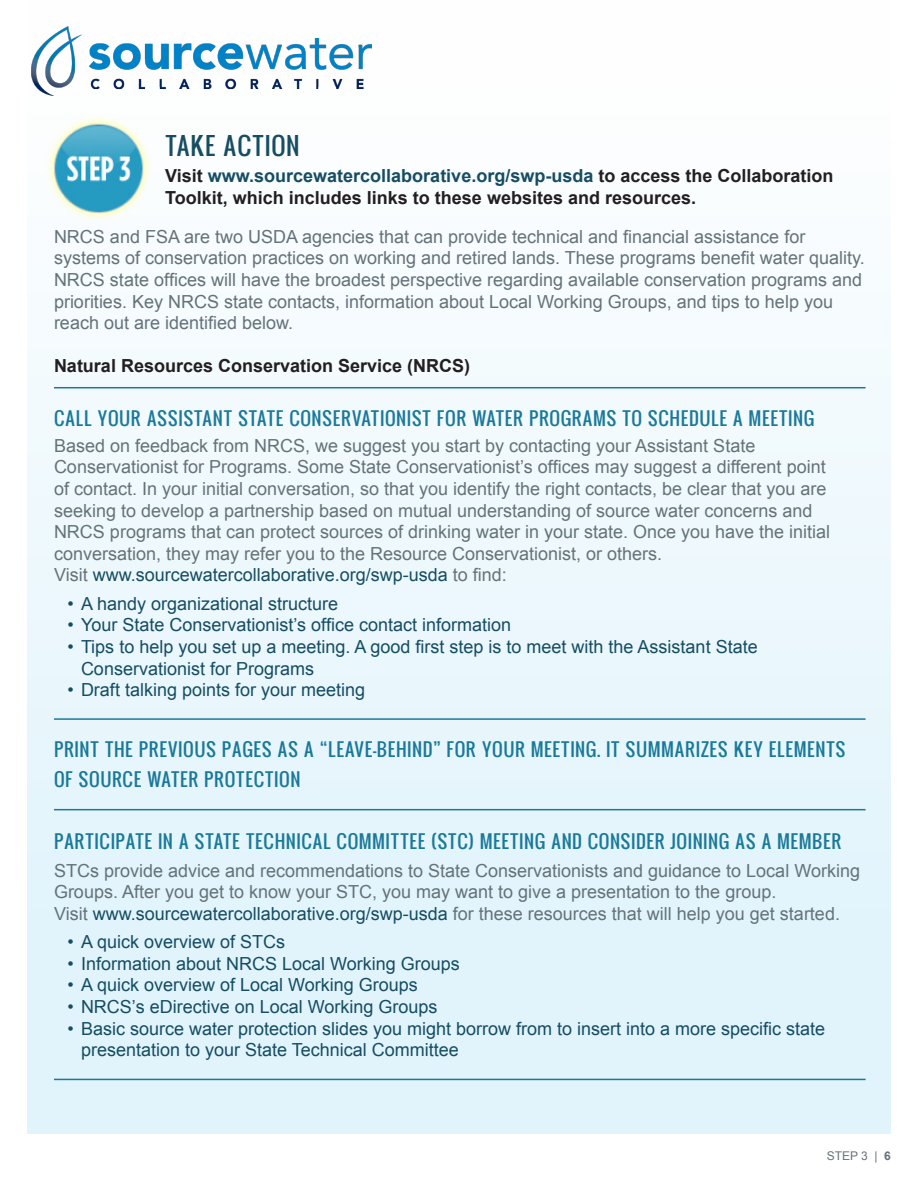
<style>
.page{position:relative;width:918px;height:1188px;background:#fff}
.page>*{position:absolute;margin:0;border:0;box-sizing:border-box;transform-origin:0 0}
.t1{font:24px "Oswald";letter-spacing:.025em;color:#164d62}
.t2{font:18px/21.6px "Arial";color:#657378}
.t3{font:18px/21.6px "Arial";color:#164d62}
.t4{font:18px/30px "Oswald";letter-spacing:.025em;color:#1a7999}
.t5{font:700 18px/21.6px "Arial";color:#231f20}
.t6{font:12px "Arial";color:#657378}
.s1{color:#164d62}
.s2{font-weight:700}
</style>
<div class="page">
<div style="left:27px;top:0;width:864px;height:1134px;background:linear-gradient(to bottom,#fffffe,#dbf2fb)"></div>
<img style="left:27px;top:27px;width:344px;height:68px">
<img style="left:37px;top:108px;width:121px;height:122px">
<hr style="left:54px;top:718px;width:812px;height:2px;background:#1a7999">
<hr style="left:54px;top:809px;width:812px;height:1px;background:#1a7999">
<hr style="left:54px;top:387px;width:812px;height:1px;background:#1a7999">
<hr style="left:54px;top:1079px;width:812px;height:1px;background:#1a7999">
<p class="t1" style="left:165px;top:127px;width:136px">TAKE ACTION</p>
<p class="t5" style="left:165px;top:165px;width:670px">Visit <span class="s1">www.sourcewatercollaborative.org/swp-usda</span> to access the Collaboration<br>Toolkit, which includes links to these websites and resources.</p>
<p class="t2" style="left:54px;top:226px;width:812px">NRCS and FSA are two USDA agencies that can provide technical and financial assistance for systems of conservation practices on working and retired lands. These programs benefit water quality.<br>NRCS state offices will have the broadest perspective regarding available conservation programs and priorities. Key NRCS state contacts, information about Local Working Groups, and tips to help you reach out are identified below.</p>
<p class="t5" style="left:54px;top:355px;width:418px">Natural Resources Conservation Service (NRCS)</p>
<p class="t4" style="left:54px;top:403px;width:762px">CALL YOUR ASSISTANT STATE CONSERVATIONIST FOR WATER PROGRAMS TO SCHEDULE A MEETING</p>
<p class="t2" style="left:54px;top:435px;width:778px">Based on feedback from NRCS, we suggest you start by contacting your Assistant State Conservationist for Programs. Some State Conservationist’s offices may suggest a different point of contact. In your initial conversation, so that you identify the right contacts, be clear that you are seeking to develop a partnership based on mutual understanding of source water concerns and NRCS programs that can protect sources of drinking water in your state. Once you have the initial conversation, they may refer you to the Resource Conservationist, or others.<br>Visit <span class="s1">www.sourcewatercollaborative.org/swp-usda</span> to find:</p>
<p class="t3" style="left:68px;top:593px;width:272px">• A handy organizational structure</p>
<p class="t3" style="left:68px;top:614px;width:445px">• Your State Conservationist’s office contact information</p>
<p class="t3" style="left:81px;top:636px;width:678px;text-indent:-14px">• Tips to help you set up a meeting. A good first step is to meet with the Assistant State<br>Conservationist for Programs</p>
<p class="t3" style="left:68px;top:679px;width:299px">• Draft talking points for your meeting</p>
<p class="t4" style="left:54px;top:734px;width:793px">PRINT THE PREVIOUS PAGES AS A “LEAVE-BEHIND” FOR YOUR MEETING. IT SUMMARIZES KEY ELEMENTS<br>OF SOURCE WATER PROTECTION</p>
<p class="t4" style="left:54px;top:826px;width:789px">PARTICIPATE IN A STATE TECHNICAL COMMITTEE (STC) MEETING AND CONSIDER JOINING AS A MEMBER</p>
<p class="t2" style="left:54px;top:860px;width:808px">STCs provide advice and recommendations to State Conservationists and guidance to Local Working<br>Groups. After you get to know your STC, you may want to give a presentation to the group.<br>Visit <span class="s1">www.sourcewatercollaborative.org/swp-usda</span> for these resources that will help you get started.</p>
<p class="t3" style="left:68px;top:931px;width:219px">• A quick overview of STCs</p>
<p class="t3" style="left:68px;top:953px;width:394px">• Information about NRCS Local Working Groups</p>
<p class="t3" style="left:68px;top:974px;width:352px">• A quick overview of Local Working Groups</p>
<p class="t3" style="left:68px;top:996px;width:371px">• NRCS’s eDirective on Local Working Groups</p>
<p class="t3" style="left:81px;top:1018px;width:746px;text-indent:-14px">• Basic source water protection slides you might borrow from to insert into a more specific state presentation to your State Technical Committee</p>
<p class="t6" style="left:827px;top:1148px;width:66px">STEP 3 | <span class="s2">6</span></p>
</div>
